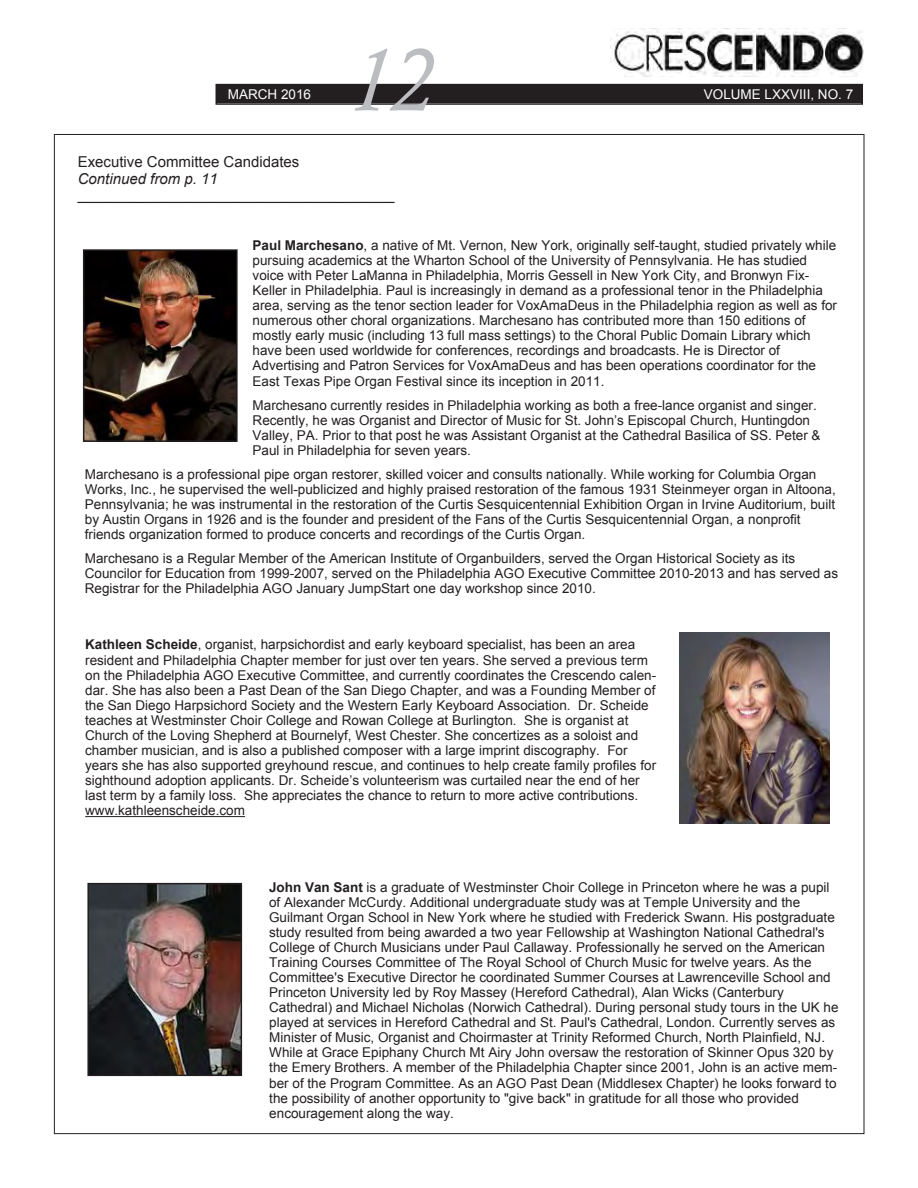
<style>
.page{position:relative;width:918px;height:1188px;background:#fff}
.page>*{position:absolute;margin:0;border:0;box-sizing:border-box;transform-origin:0 0}
.t1{font:italic 90px "Calisto";color:#bcbdc0}
.t2{font:15px "Arial";color:#231f20}
.t3{font:italic 15px "Arial";color:#231f20}
.t4{font:13.5px/15.1px "Arial";color:#231f20}
.t5{font:13.5px "Arial";color:#fff}
.s1{font-weight:700}
</style>
<div class="page">
<div style="left:217px;top:85px;width:645px;height:18px;background:#231f20"></div>
<div style="left:216px;top:84px;width:647px;height:21px;border:2px solid #231f20"></div>
<img style="left:614px;top:29px;width:250px;height:48px">
<img style="left:86px;top:252px;width:149px;height:187px">
<div style="left:83px;top:249px;width:155px;height:193px;border:2px solid #231f20"></div>
<img style="left:680px;top:632px;width:150px;height:192px">
<hr style="left:85px;top:816px;width:160px;height:1px;background:#231f20">
<img style="left:90px;top:886px;width:149px;height:187px">
<div style="left:87px;top:883px;width:155px;height:193px;border:2px solid #231f20"></div>
<p class="t5" style="left:228px;top:86px;width:85px">MARCH 2016</p>
<h1 class="t1" style="left:348px;top:29px;width:86px">12</h1>
<p class="t2" style="left:78px;top:153px;width:223px">Executive Committee Candidates</p>
<p class="t3" style="left:78px;top:170px;width:142px">Continued from p. 11</p>
<p class="t2" style="left:78px;top:187px;width:318px">______________________________________</p>
<p class="t5" style="left:704px;top:86px;width:151px">VOLUME LXXVIII, NO. 7</p>
<p class="t4" style="left:253px;top:238px;width:586px"><span class="s1">Paul Marchesano</span>, a native of Mt. Vernon, New York, originally self-taught, studied privately while pursuing academics at the Wharton School of the University of Pennsylvania. He has studied voice with Peter LaManna in Philadelphia, Morris Gessell in New York City, and Bronwyn Fix-Keller in Philadelphia. Paul is increasingly in demand as a professional tenor in the Philadelphia area, serving as the tenor section leader for VoxAmaDeus in the Philadelphia region as well as for numerous other choral organizations. Marchesano has contributed more than 150 editions of mostly early music (including 13 full mass settings) to the Choral Public Domain Library which have been used worldwide for conferences, recordings and broadcasts. He is Director of Advertising and Patron Services for VoxAmaDeus and has been operations coordinator for the East Texas Pipe Organ Festival since its inception in 2011.</p>
<p class="t4" style="left:253px;top:397px;width:570px">Marchesano currently resides in Philadelphia working as both a free-lance organist and singer.<br>Recently, he was Organist and Director of Music for St. John’s Episcopal Church, Huntingdon Valley, PA. Prior to that post he was Assistant Organist at the Cathedral Basilica of SS. Peter &amp; Paul in Philadelphia for seven years.</p>
<p class="t4" style="left:85px;top:467px;width:753px">Marchesano is a professional pipe organ restorer, skilled voicer and consults nationally. While working for Columbia Organ Works, Inc., he supervised the well-publicized and highly praised restoration of the famous 1931 Steinmeyer organ in Altoona, Pennsylvania; he was instrumental in the restoration of the Curtis Sesquicentennial Exhibition Organ in Irvine Auditorium, built by Austin Organs in 1926 and is the founder and president of the Fans of the Curtis Sesquicentennial Organ, a nonprofit friends organization formed to produce concerts and recordings of the Curtis Organ.</p>
<p class="t4" style="left:85px;top:551px;width:755px">Marchesano is a Regular Member of the American Institute of Organbuilders, served the Organ Historical Society as its<br>Councilor for Education from 1999-2007, served on the Philadelphia AGO Executive Committee 2010-2013 and has served as<br>Registrar for the Philadelphia AGO January JumpStart one day workshop since 2010.</p>
<p class="t4" style="left:85px;top:637px;width:573px"><span class="s1">Kathleen Scheide</span>, organist, harpsichordist and early keyboard specialist, has been an area resident and Philadelphia Chapter member for just over ten years. She served a previous term on the Philadelphia AGO Executive Committee, and currently coordinates the Crescendo calen&shy;dar. She has also been a Past Dean of the San Diego Chapter, and was a Founding Member of the San Diego Harpsichord Society and the Western Early Keyboard Association. Dr. Scheide teaches at Westminster Choir College and Rowan College at Burlington. She is organist at Church of the Loving Shepherd at Bournelyf, West Chester. She concertizes as a soloist and chamber musician, and is also a published composer with a large imprint discography. For years she has also supported greyhound rescue, and continues to help create family profiles for sighthound adoption applicants. Dr. Scheide’s volunteerism was curtailed near the end of her last term by a family loss. She appreciates the chance to return to more active contributions. www.kathleenscheide.com</p>
<p class="t4" style="left:269px;top:879px;width:571px"><span class="s1">John Van Sant</span> is a graduate of Westminster Choir College in Princeton where he was a pupil of Alexander McCurdy. Additional undergraduate study was at Temple University and the Guilmant Organ School in New York where he studied with Frederick Swann. His postgraduate study resulted from being awarded a two year Fellowship at Washington National Cathedral's College of Church Musicians under Paul Callaway. Professionally he served on the American Training Courses Committee of The Royal School of Church Music for twelve years. As the Committee's Executive Director he coordinated Summer Courses at Lawrenceville School and Princeton University led by Roy Massey (Hereford Cathedral), Alan Wicks (Canterbury Cathedral) and Michael Nicholas (Norwich Cathedral). During personal study tours in the UK he played at services in Hereford Cathedral and St. Paul's Cathedral, London. Currently serves as Minister of Music, Organist and Choirmaster at Trinity Reformed Church, North Plainfield, NJ.<br>While at Grace Epiphany Church Mt Airy John oversaw the restoration of Skinner Opus 320 by the Emery Brothers. A member of the Philadelphia Chapter since 2001, John is an active mem&shy;ber of the Program Committee. As an AGO Past Dean (Middlesex Chapter) he looks forward to the possibility of another opportunity to "give back" in gratitude for all those who provided encouragement along the way.</p>
</div>
